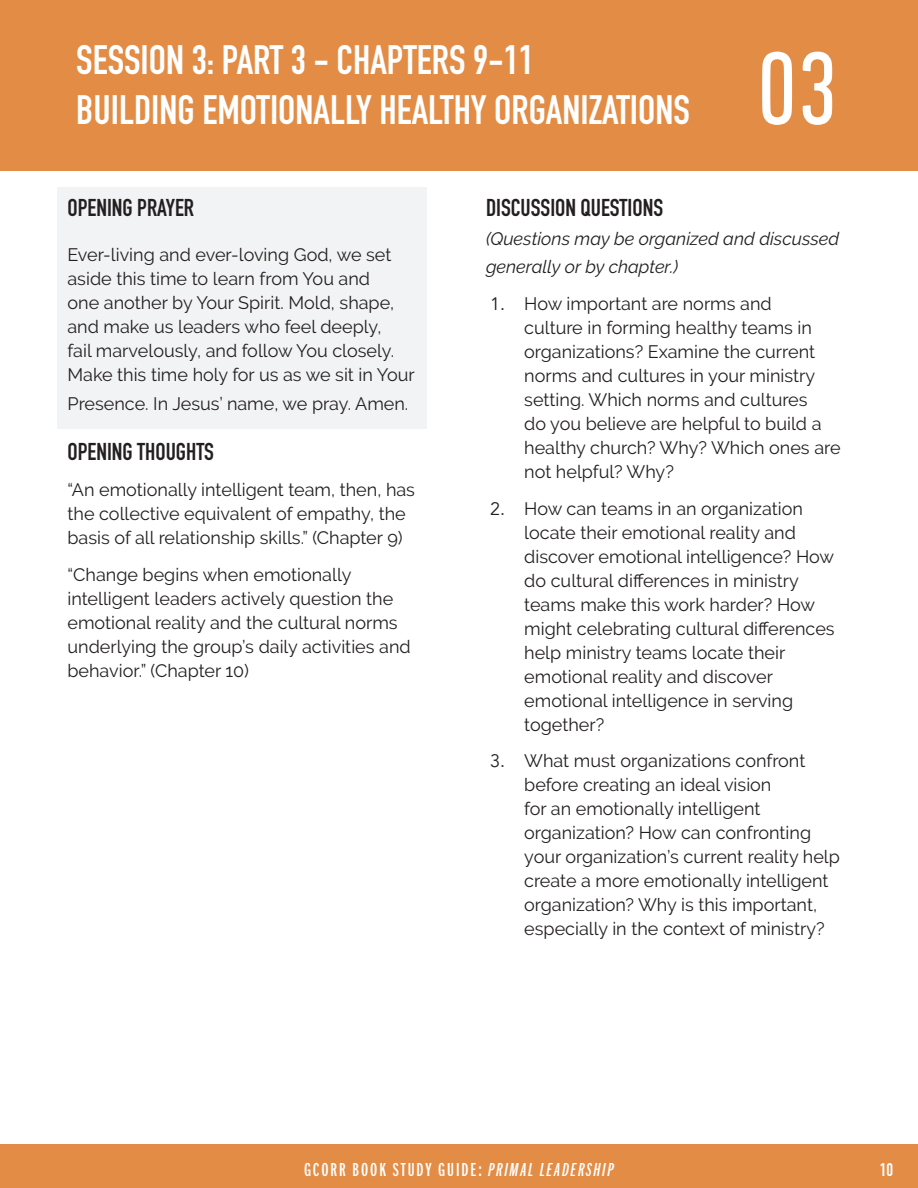
<style>
.page{position:relative;width:918px;height:1188px;background:#fff}
.page>*{position:absolute;margin:0;border:0;box-sizing:border-box;transform-origin:0 0}
.t1{font:condensed 105px "DIN Next LT Pro";color:#fff}
.t2{font:700 40.5px "DIN Condensed";color:#fff}
.t3{font:700 24px "DIN Condensed";color:#231f20}
.t4{font:500 19.5px "Franklin Comp ITC Pro";letter-spacing:.1em;color:#fff}
.t5{font:18px/24px "Raleway";color:#231f20}
.t6{font:italic 18px/28.5px "Raleway";color:#231f20}
.t7{font:700 18px "DIN Condensed";color:#fff}
.s1{font-family:"Avenir"}
.s2{font-style:italic}
</style>
<div class="page">
<div style="left:57px;top:188px;width:370px;height:241px;background:#f2f3f4"></div>
<div style="left:0;top:0;width:918px;height:171px;background:#e38c45"></div>
<div style="left:0;top:1144px;width:918px;height:44px;background:#e38c45"></div>
<p class="t2" style="left:76px;top:33px;width:459px">SESSION 3: PART 3 - CHAPTERS 9-11</p>
<p class="t2" style="left:76px;top:83px;width:615px">BUILDING EMOTIONALLY HEALTHY ORGANIZATIONS</p>
<p class="t1" style="left:757px;top:29px;width:83px">03</p>
<p class="t3" style="left:68px;top:192px;width:128px">OPENING PRAYER</p>
<p class="t5" style="left:68px;top:243px;width:349px">Ever-living and ever-loving God, we set aside this time to learn from You and<br>one another by Your Spirit. Mold, shape, and make us leaders who feel deeply,<br>fail marvelously, and follow You closely.<br>Make this time holy for us as we sit in Your</p>
<p class="t5" style="left:68px;top:391px;width:342px">Presence. In Jesus’ name, we pray. Amen.</p>
<p class="t3" style="left:68px;top:435px;width:148px">OPENING THOUGHTS</p>
<p class="t5" style="left:68px;top:478px;width:349px">“An emotionally intelligent team, then, has the collective equivalent of empathy, the basis of all relationship skills.” (Chapter 9)</p>
<p class="t5" style="left:68px;top:563px;width:345px">“Change begins when emotionally intelligent leaders actively question the emotional reality and the cultural norms underlying the group’s daily activities and behavior.” (Chapter 10)</p>
<p class="t3" style="left:486px;top:192px;width:179px">DISCUSSION QUESTIONS</p>
<p class="t6" style="left:486px;top:224px;width:355px">(Questions may be organized and discussed generally or by chapter.)</p>
<p class="t5" style="left:524px;top:291px;width:318px;text-indent:-34px"><span class="s1">1.</span> How important are norms and<br>culture in forming healthy teams in organizations? Examine the current norms and cultures in your ministry setting. Which norms and cultures<br>do you believe are helpful to build a healthy church? Why? Which ones are not helpful? Why?</p>
<p class="t5" style="left:524px;top:496px;width:312px;text-indent:-34px"><span class="s1">2.</span> How can teams in an organization locate their emotional reality and discover emotional intelligence? How do cultural differences in ministry teams make this work harder? How might celebrating cultural differences help ministry teams locate their emotional reality and discover emotional intelligence in serving together?</p>
<p class="t5" style="left:524px;top:749px;width:317px;text-indent:-34px"><span class="s1">3.</span> What must organizations confront before creating an ideal vision<br>for an emotionally intelligent organization? How can confronting your organization’s current reality help create a more emotionally intelligent organization? Why is this important, especially in the context of ministry?</p>
<p class="t4" style="left:304px;top:1160px;width:311px">GCORR BOOK STUDY GUIDE: <span class="s2">PRIMAL LEADERSHIP</span></p>
<p class="t7" style="left:880px;top:1157px;width:15px">10</p>
</div>
